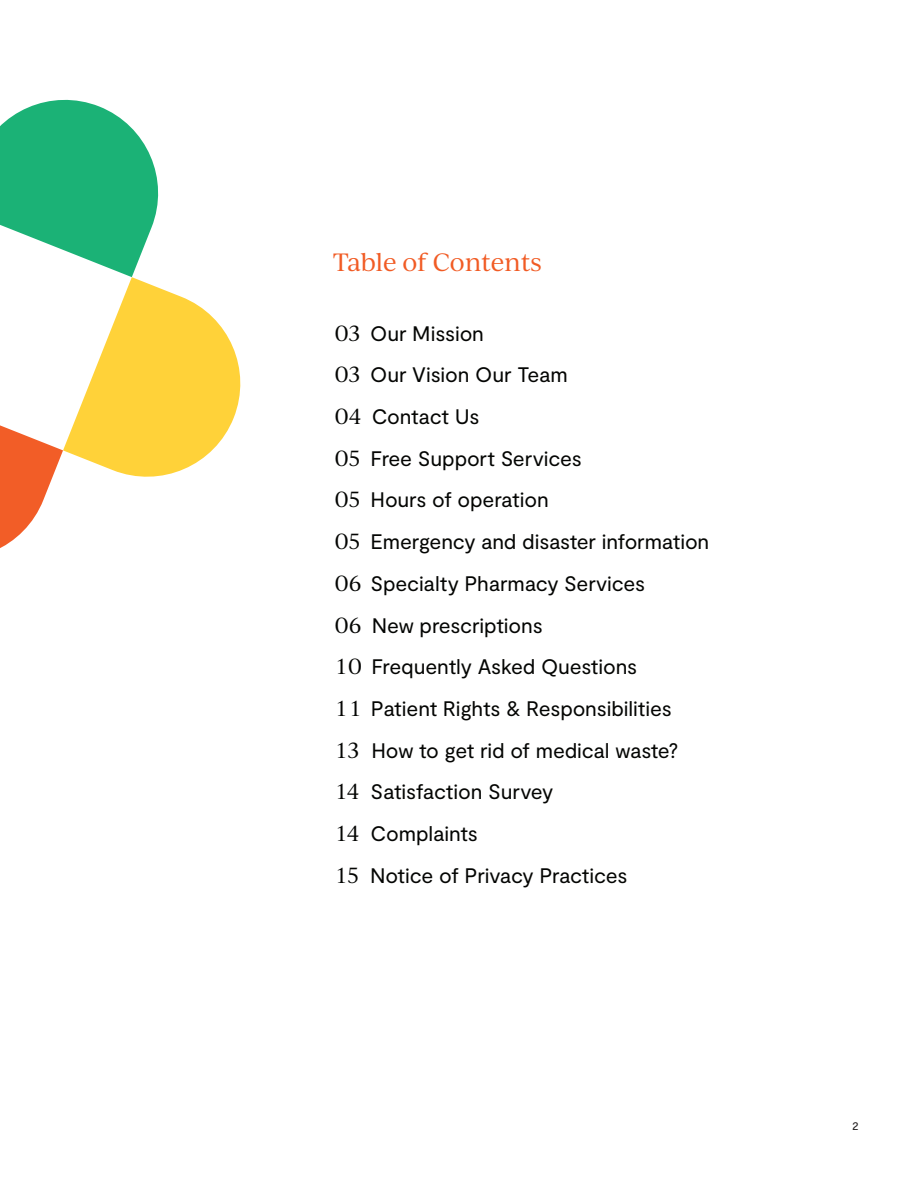
<style>
.page{position:relative;width:918px;height:1188px;background:#fff}
.page>*{position:absolute;margin:0;border:0;box-sizing:border-box;transform-origin:0 0}
.t1{font:24px "Ivy Journal";letter-spacing:-.015em;color:#f15b24}
.B1{font:21px "Moderat";letter-spacing:-.005em;color:#040503}
.t2{font:12px "Moderat";color:#231f20}
.s1{font-family:"Ivy Journal"}
</style>
<div class="page">
<svg style="left:0;top:99px;width:241px;height:449px"></svg>
<h1 class="t1" style="left:333px;top:245px;width:210px">Table of Contents</h1>
<p class="B1" style="left:334px;top:321px;width:151px"><span class="s1">03</span> Our Mission</p>
<p class="B1" style="left:334px;top:363px;width:235px"><span class="s1">03</span> Our Vision Our Team</p>
<p class="B1" style="left:334px;top:405px;width:147px"><span class="s1">04</span> Contact Us</p>
<p class="B1" style="left:334px;top:446px;width:249px"><span class="s1">05</span> Free Support Services</p>
<p class="B1" style="left:334px;top:488px;width:216px"><span class="s1">05</span> Hours of operation</p>
<p class="B1" style="left:334px;top:530px;width:376px"><span class="s1">05</span> Emergency and disaster information</p>
<p class="B1" style="left:334px;top:571px;width:312px"><span class="s1">06</span> Specialty Pharmacy Services</p>
<p class="B1" style="left:334px;top:613px;width:210px"><span class="s1">06</span> New prescriptions</p>
<p class="B1" style="left:337px;top:655px;width:302px"><span class="s1">10</span> Frequently Asked Questions</p>
<p class="B1" style="left:337px;top:696px;width:337px"><span class="s1">1 1</span> Patient Rights &amp; Responsibilities</p>
<p class="B1" style="left:337px;top:738px;width:343px"><span class="s1">13</span> How to get rid of medical waste?</p>
<p class="B1" style="left:337px;top:780px;width:218px"><span class="s1">14</span> Satisfaction Survey</p>
<p class="B1" style="left:337px;top:822px;width:143px"><span class="s1">14</span> Complaints</p>
<p class="B1" style="left:337px;top:863px;width:292px"><span class="s1">15</span> Notice of Privacy Practices</p>
<p class="t2" style="left:852px;top:1119px;width:8px">2</p>
</div>
